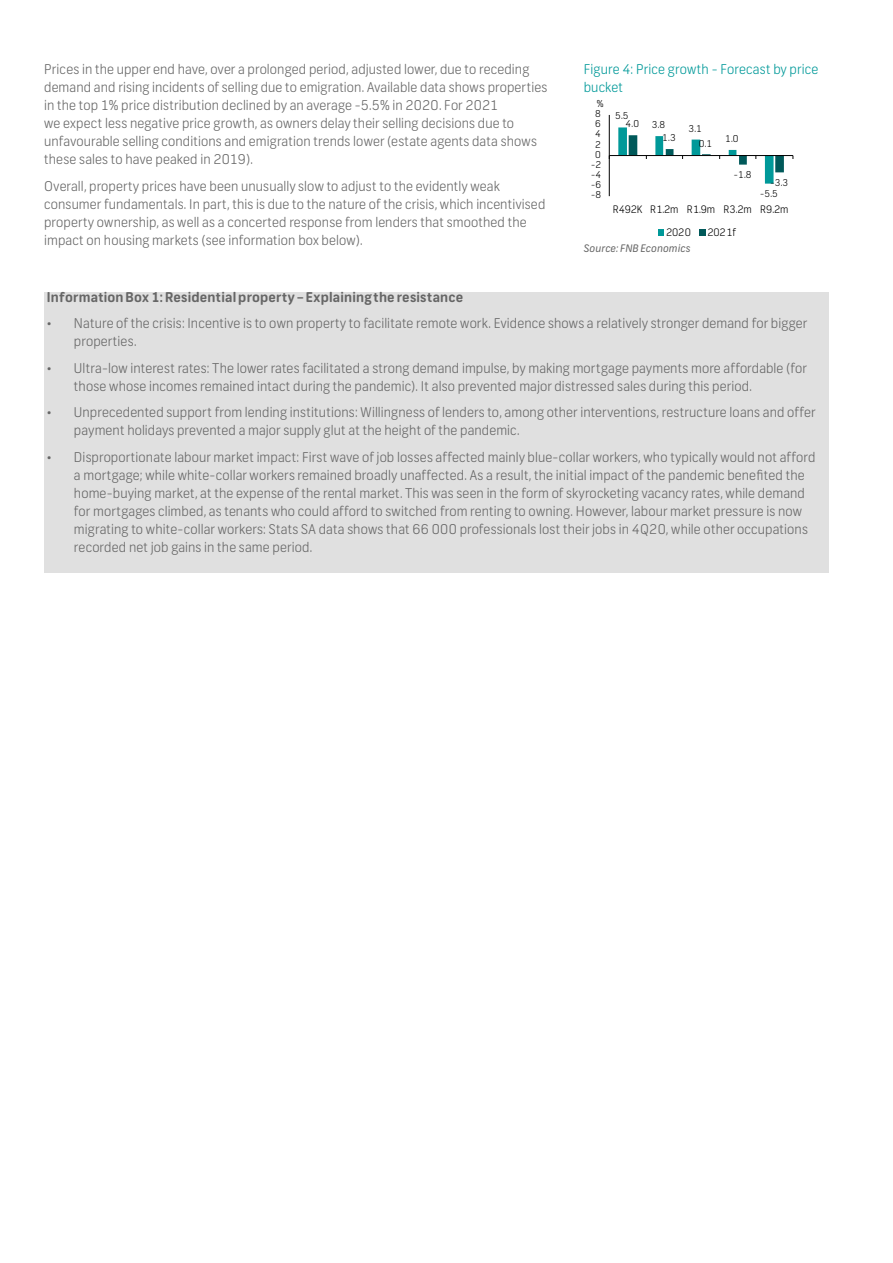
<style>
.page{position:relative;width:893px;height:1263px;background:#fff}
.page>*{position:absolute;margin:0;border:0;box-sizing:border-box;transform-origin:0 0}
.BodyText{font:300 13.5px/18px "FNB Sans";letter-spacing:.01em;color:#666}
.BodyText-2{font:700 13.5px "FNB Sans";letter-spacing:.015em;color:#666}
.BodyText-3{font:300 13.5px/18px "FNB Sans";letter-spacing:.02em;color:#099}
.BodyText-4{font:italic 10.5px "FNB Sans";letter-spacing:.015em;color:#666}
.t1{font:300 10.35px "FNB Sans";letter-spacing:-.015em;color:#000}
.t2{font:300 9.45px "FNB Sans";color:#000}
</style>
<div class="page">
<div style="left:44px;top:292px;width:785px;height:280px;background:#e0e0e0"></div>
<hr style="left:609px;top:115px;width:1px;height:81px;background:#000">
<hr style="left:609px;top:155px;width:184px;height:1px;background:#000">
<svg style="left:618px;top:127px;width:166px;height:57px"></svg>
<svg style="left:658px;top:229px;width:5px;height:6px"></svg>
<svg style="left:699px;top:229px;width:6px;height:6px"></svg>
<p class="BodyText" style="left:44px;top:60px;width:505px">Prices in the upper end have, over a prolonged period, adjusted lower, due to receding demand and rising incidents of selling due to emigration. Available data shows properties in the top 1% price distribution declined by an average -5.5% in 2020. For 2021<br>we expect less negative price growth, as owners delay their selling decisions due to unfavourable selling conditions and emigration trends lower (estate agents data shows these sales to have peaked in 2019).</p>
<p class="BodyText" style="left:44px;top:177px;width:503px">Overall, property prices have been unusually slow to adjust to the evidently weak consumer fundamentals. In part, this is due to the nature of the crisis, which incentivised property ownership, as well as a concerted response from lenders that smoothed the impact on housing markets (see information box below).</p>
<p class="BodyText-3" style="left:584px;top:60px;width:236px">Figure 4: Price growth - Forecast by price bucket</p>
<p class="t2" style="left:597px;top:98px;width:8px">%</p>
<p class="t2" style="left:595px;top:108px;width:7px">8</p>
<p class="t2" style="left:595px;top:118px;width:7px">6</p>
<p class="t2" style="left:595px;top:128px;width:7px">4</p>
<p class="t2" style="left:595px;top:138px;width:7px">2</p>
<p class="t2" style="left:615px;top:110px;width:15px">5.5</p>
<p class="t2" style="left:626px;top:118px;width:15px">4.0</p>
<p class="t2" style="left:652px;top:119px;width:15px">3.8</p>
<p class="t2" style="left:662px;top:132px;width:15px">1.3</p>
<p class="t2" style="left:688px;top:123px;width:15px">3.1</p>
<p class="t2" style="left:699px;top:138px;width:15px">0.1</p>
<p class="t2" style="left:725px;top:133px;width:15px">1.0</p>
<p class="t2" style="left:595px;top:148px;width:7px">0</p>
<p class="t2" style="left:591px;top:159px;width:12px">-2</p>
<p class="t2" style="left:591px;top:169px;width:12px">-4</p>
<p class="t2" style="left:591px;top:179px;width:12px">-6</p>
<p class="t2" style="left:734px;top:169px;width:19px">-1.8</p>
<p class="t2" style="left:770px;top:177px;width:19px">-3.3</p>
<p class="t2" style="left:591px;top:189px;width:12px">-8</p>
<p class="t2" style="left:760px;top:188px;width:19px">-5.5</p>
<p class="t1" style="left:613px;top:203px;width:177px">R492K R1.2m R1.9m R3.2m R9.2m</p>
<p class="t1" style="left:666px;top:226px;width:27px">2020</p>
<p class="t1" style="left:707px;top:226px;width:30px">2021f</p>
<p class="BodyText-4" style="left:584px;top:242px;width:108px">Source: FNB Economics</p>
<p class="BodyText-2" style="left:47px;top:289px;width:418px">Information Box 1: Residential property – Explaining the resistance</p>
<p class="BodyText" style="left:74px;top:315px;width:735px;text-indent:-27px">• Nature of the crisis: Incentive is to own property to facilitate remote work. Evidence shows a relatively stronger demand for bigger properties.</p>
<p class="BodyText" style="left:74px;top:359px;width:734px;text-indent:-27px">• Ultra-low interest rates: The lower rates facilitated a strong demand impulse, by making mortgage payments more affordable (for those whose incomes remained intact during the pandemic). It also prevented major distressed sales during this period.</p>
<p class="BodyText" style="left:74px;top:404px;width:743px;text-indent:-27px">• Unprecedented support from lending institutions: Willingness of lenders to, among other interventions, restructure loans and offer payment holidays prevented a major supply glut at the height of the pandemic.</p>
<p class="BodyText" style="left:74px;top:448px;width:743px;text-indent:-27px">• Disproportionate labour market impact: First wave of job losses affected mainly blue-collar workers, who typically would not afford a mortgage; while white-collar workers remained broadly unaffected. As a result, the initial impact of the pandemic benefited the home-buying market, at the expense of the rental market. This was seen in the form of skyrocketing vacancy rates, while demand for mortgages climbed, as tenants who could afford to switched from renting to owning. However, labour market pressure is now migrating to white-collar workers: Stats SA data shows that 66 000 professionals lost their jobs in 4Q20, while other occupations recorded net job gains in the same period.</p>
</div>
